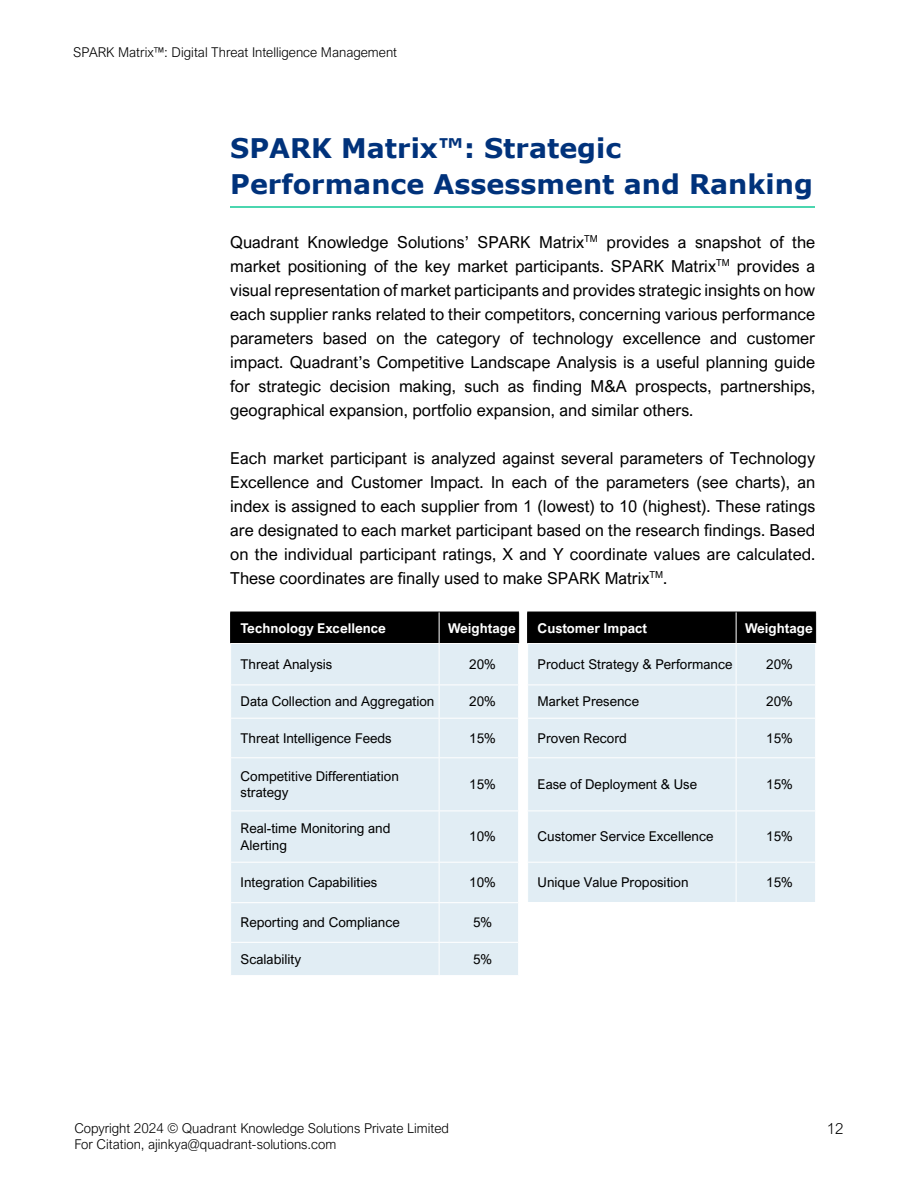
<style>
.page{position:relative;width:918px;height:1188px;background:#fff}
.page>*{position:absolute;margin:0;border:0;box-sizing:border-box;transform-origin:0 0}
.Paragraph_Style_1{font:700 27px/36px "Verdana";color:#00327b}
.Paragraph_Style_2{font:16.5px/24px "Arial Nova";color:#000;text-align:justify}
.t1{font:300 15px "Arial Nova";color:#000}
.t2{font:13.5px/16.2px "Arial Nova";color:#000}
.t3{font:300 13.5px "Arial Nova";color:#000}
.t4{font:700 13.5px "Arial Nova";color:#fff}
</style>
<div class="page">
<hr style="left:230px;top:206px;width:585px;height:1px;background:#4bd6af">
<div style="left:231px;top:644px;width:287px;height:258px;background:#e1edf4"></div>
<div style="left:528px;top:644px;width:287px;height:258px;background:#e1edf4"></div>
<hr style="left:230px;top:612px;width:1px;height:31px;background:#000">
<hr style="left:439px;top:644px;width:1px;height:41px;background:#fff">
<div style="left:231px;top:612px;width:585px;height:32px;background:#000"></div>
<hr style="left:528px;top:643px;width:208px;height:1px;background:#fff">
<hr style="left:736px;top:643px;width:80px;height:1px;background:#fff">
<hr style="left:736px;top:644px;width:1px;height:41px;background:#fff">
<hr style="left:230px;top:685px;width:209px;height:1px;background:#fff">
<hr style="left:439px;top:685px;width:80px;height:1px;background:#fff">
<hr style="left:439px;top:685px;width:1px;height:33px;background:#fff">
<hr style="left:528px;top:685px;width:208px;height:1px;background:#fff">
<hr style="left:736px;top:685px;width:80px;height:1px;background:#fff">
<hr style="left:736px;top:685px;width:1px;height:33px;background:#fff">
<hr style="left:230px;top:718px;width:209px;height:1px;background:#fff">
<hr style="left:439px;top:718px;width:80px;height:1px;background:#fff">
<hr style="left:439px;top:719px;width:1px;height:38px;background:#fff">
<hr style="left:736px;top:718px;width:80px;height:1px;background:#fff">
<hr style="left:736px;top:719px;width:1px;height:38px;background:#fff">
<hr style="left:230px;top:757px;width:209px;height:1px;background:#fff">
<hr style="left:439px;top:757px;width:80px;height:1px;background:#fff">
<hr style="left:439px;top:758px;width:1px;height:53px;background:#fff">
<hr style="left:736px;top:757px;width:80px;height:1px;background:#fff">
<hr style="left:736px;top:758px;width:1px;height:53px;background:#fff">
<hr style="left:230px;top:811px;width:209px;height:1px;background:#fff">
<hr style="left:439px;top:811px;width:80px;height:1px;background:#fff">
<hr style="left:439px;top:811px;width:1px;height:51px;background:#fff">
<div style="left:528px;top:718px;width:208px;height:93px;background:#e1edf4"></div>
<hr style="left:528px;top:811px;width:208px;height:1px;background:#fff">
<hr style="left:736px;top:811px;width:80px;height:1px;background:#fff">
<hr style="left:736px;top:811px;width:1px;height:51px;background:#fff">
<hr style="left:230px;top:862px;width:209px;height:1px;background:#fff">
<hr style="left:439px;top:862px;width:80px;height:1px;background:#fff">
<hr style="left:439px;top:863px;width:1px;height:39px;background:#fff">
<hr style="left:528px;top:862px;width:208px;height:1px;background:#fff">
<hr style="left:736px;top:862px;width:80px;height:1px;background:#fff">
<hr style="left:736px;top:863px;width:1px;height:39px;background:#fff">
<div style="left:231px;top:903px;width:287px;height:72px;background:#e1edf4"></div>
<p class="t3" style="left:73px;top:45px;width:325px">SPARK Matrix™: Digital Threat Intelligence Management</p>
<p class="Paragraph_Style_1" style="left:230px;top:130px;width:584px">SPARK Matrix™: Strategic<br>Performance Assessment and Ranking</p>
<p class="Paragraph_Style_2" style="left:230px;top:230px;width:587px">Quadrant Knowledge Solutions’ SPARK Matrix<sup>TM</sup> provides a snapshot of the market positioning of the key market participants. SPARK Matrix<sup>TM</sup> provides a visual representation of market participants and provides strategic insights on how each supplier ranks related to their competitors, concerning various performance parameters based on the category of technology excellence and customer impact. Quadrant’s Competitive Landscape Analysis is a useful planning guide for strategic decision making, such as finding M&amp;A prospects, partnerships, geographical expansion, portfolio expansion, and similar others.</p>
<p class="Paragraph_Style_2" style="left:230px;top:446px;width:587px">Each market participant is analyzed against several parameters of Technology Excellence and Customer Impact. In each of the parameters (see charts), an index is assigned to each supplier from 1 (lowest) to 10 (highest). These ratings are designated to each market participant based on the research findings. Based on the individual participant ratings, X and Y coordinate values are calculated.<br>These coordinates are finally used to make SPARK Matrix<sup>TM</sup>.</p>
<p class="t4" style="left:241px;top:620px;width:147px">Technology Excellence</p>
<p class="t4" style="left:448px;top:620px;width:69px">Weightage</p>
<p class="t4" style="left:538px;top:620px;width:111px">Customer Impact</p>
<p class="t4" style="left:745px;top:620px;width:69px">Weightage</p>
<p class="t2" style="left:241px;top:656px;width:93px">Threat Analysis</p>
<p class="t2" style="left:469px;top:656px;width:28px">20%</p>
<p class="t2" style="left:538px;top:656px;width:196px">Product Strategy &amp; Performance</p>
<p class="t2" style="left:766px;top:656px;width:28px">20%</p>
<p class="t2" style="left:241px;top:694px;width:195px">Data Collection and Aggregation</p>
<p class="t2" style="left:469px;top:694px;width:28px">20%</p>
<p class="t2" style="left:538px;top:694px;width:103px">Market Presence</p>
<p class="t2" style="left:766px;top:694px;width:28px">20%</p>
<p class="t2" style="left:241px;top:730px;width:153px">Threat Intelligence Feeds</p>
<p class="t2" style="left:469px;top:730px;width:28px">15%</p>
<p class="t2" style="left:538px;top:730px;width:91px">Proven Record</p>
<p class="t2" style="left:766px;top:730px;width:28px">15%</p>
<p class="t2" style="left:241px;top:768px;width:160px">Competitive Differentiation strategy</p>
<p class="t2" style="left:469px;top:776px;width:28px">15%</p>
<p class="t2" style="left:538px;top:776px;width:161px">Ease of Deployment &amp; Use</p>
<p class="t2" style="left:766px;top:776px;width:28px">15%</p>
<p class="t2" style="left:241px;top:820px;width:151px">Real-time Monitoring and<br>Alerting</p>
<p class="t2" style="left:469px;top:829px;width:28px">10%</p>
<p class="t2" style="left:538px;top:829px;width:177px">Customer Service Excellence</p>
<p class="t2" style="left:766px;top:829px;width:28px">15%</p>
<p class="t2" style="left:241px;top:874px;width:138px">Integration Capabilities</p>
<p class="t2" style="left:469px;top:874px;width:28px">10%</p>
<p class="t2" style="left:538px;top:874px;width:153px">Unique Value Proposition</p>
<p class="t2" style="left:766px;top:874px;width:28px">15%</p>
<p class="t2" style="left:241px;top:915px;width:161px">Reporting and Compliance</p>
<p class="t2" style="left:473px;top:915px;width:21px">5%</p>
<p class="t2" style="left:241px;top:951px;width:62px">Scalability</p>
<p class="t2" style="left:473px;top:951px;width:21px">5%</p>
<p class="t3" style="left:74px;top:1120px;width:376px">Copyright 2024 © Quadrant Knowledge Solutions Private Limited</p>
<p class="t1" style="left:827px;top:1120px;width:18px">12</p>
<p class="t3" style="left:74px;top:1137px;width:263px">For Citation, ajinkya@quadrant-solutions.com</p>
</div>
